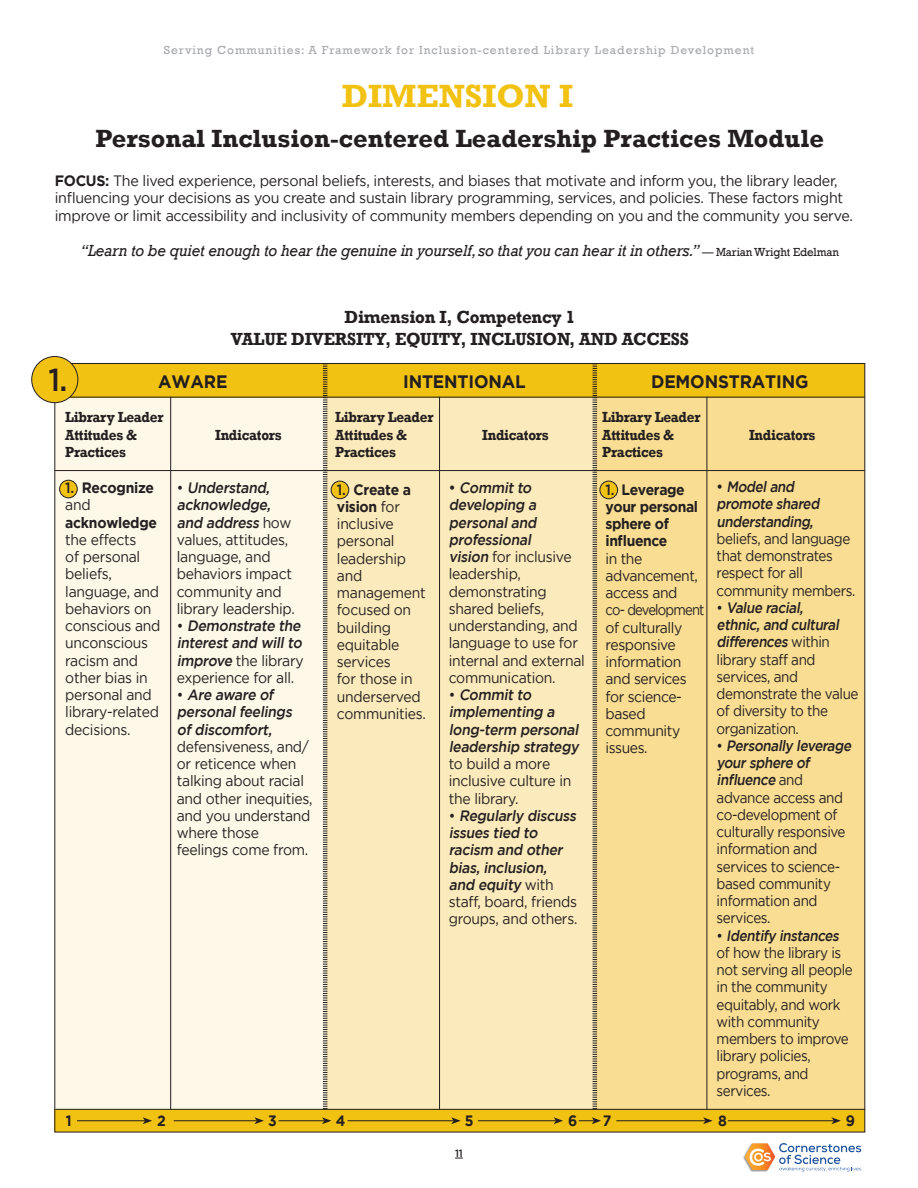
<style>
.page{position:relative;width:918px;height:1188px;background:#fff}
.page>*{position:absolute;margin:0;border:0;box-sizing:border-box;transform-origin:0 0}
.white_header{font:700 33px "Rockwell";color:#f2c213}
.text{font:500 31.8px "Gotham";color:#231f20;scale:.93 1}
.t1{font:700 25.5px "Rockwell";color:#231f20}
.text-2{font:700 18px "Rockwell";letter-spacing:-.01em;color:#231f20;scale:.95 1}
.text-3{font:700 18px "Gotham";letter-spacing:-.01em;color:#231f20;scale:.95 1}
.text-4{font:italic 16.5px "Rockwell";letter-spacing:-.01em;color:#231f20;scale:.95 1}
.text-5{font:15px/17.2px "Gotham";letter-spacing:-.02em;color:#231f20;scale:.93 1}
.text-6{font:15px/17.2px "Gotham";letter-spacing:-.02em;color:#231f20;scale:.9 1}
.text-7{font:15px/17.2px "Gotham";letter-spacing:-.02em;color:#231f20;scale:.95 1}
.text-8{font:italic 500 15px/17.2px "Gotham";color:#231f20;scale:.93 1}
.text-9{font:700 15px "Rockwell";letter-spacing:-.02em;color:#231f20;scale:.91 1}
.text-10{font:15px/17.2px "Gotham";letter-spacing:-.02em;color:#231f20;scale:.87 1}
.text-11{font:700 15px/17.2px "Gotham";letter-spacing:-.03em;color:#231f20;scale:.93 1}
.text-12{font:italic 500 15px "Gotham";color:#231f20;scale:.9 1}
.t2{font:12px "Rockwell";letter-spacing:.08em;color:#a8a9ad}
.t3{font:500 10.5px "Gotham";color:#231f20;scale:.95 1}
.s1{font-weight:700}
.s2{font-style:normal;font-size:12px}
.s3{font-weight:500;font-style:italic}
.s4{font-weight:400;font-style:normal}
.s5{font-weight:500}
</style>
<div class="page">
<svg style="left:745px;top:1143px;width:116px;height:29px"></svg>
<div style="left:595px;top:396px;width:270px;height:713px;background:#f9dd92"></div>
<div style="left:326px;top:397px;width:270px;height:712px;background:#fbeabb"></div>
<div style="left:55px;top:397px;width:271px;height:713px;background:#fdf8e7"></div>
<div style="left:55px;top:1109px;width:810px;height:23px;background:#f2c213"></div>
<div style="left:55px;top:363px;width:810px;height:35px;background:#f2c213"></div>
<hr style="left:55px;top:397px;width:810px;height:1px;background:#231f20">
<hr style="left:55px;top:470px;width:810px;height:1px;background:#231f20">
<svg style="left:322px;top:363px;width:6px;height:746px"></svg>
<svg style="left:592px;top:363px;width:6px;height:746px"></svg>
<hr style="left:170px;top:397px;width:1px;height:712px;background:#231f20">
<hr style="left:439px;top:397px;width:1px;height:712px;background:#231f20">
<hr style="left:707px;top:397px;width:1px;height:712px;background:#231f20">
<hr style="left:55px;top:1109px;width:810px;height:1px;background:#231f20">
<div style="left:60px;top:480px;width:17px;height:18px;background:#f2c213;border-radius:50%"></div>
<div style="left:59px;top:480px;width:19px;height:18px;border:1px solid #231f20;border-radius:50%"></div>
<div style="left:600px;top:481px;width:18px;height:18px;background:#f2c213;border-radius:50%"></div>
<div style="left:600px;top:481px;width:18px;height:18px;border:1px solid #231f20;border-radius:50%"></div>
<div style="left:331px;top:481px;width:18px;height:18px;background:#f2c213;border-radius:50%"></div>
<div style="left:331px;top:481px;width:18px;height:18px;border:1px solid #231f20;border-radius:50%"></div>
<hr style="left:77px;top:1120px;width:68px;height:1px;background:#231f20">
<svg style="left:143px;top:1117px;width:9px;height:7px"></svg>
<hr style="left:174px;top:1120px;width:83px;height:1px;background:#231f20">
<svg style="left:254px;top:1117px;width:10px;height:7px"></svg>
<hr style="left:279px;top:1120px;width:45px;height:1px;background:#231f20">
<svg style="left:322px;top:1117px;width:9px;height:7px"></svg>
<hr style="left:348px;top:1120px;width:106px;height:1px;background:#231f20">
<svg style="left:451px;top:1117px;width:10px;height:7px"></svg>
<hr style="left:478px;top:1120px;width:78px;height:1px;background:#231f20">
<svg style="left:554px;top:1117px;width:9px;height:7px"></svg>
<svg style="left:579px;top:1117px;width:22px;height:7px"></svg>
<hr style="left:616px;top:1120px;width:90px;height:1px;background:#231f20">
<svg style="left:703px;top:1117px;width:10px;height:7px"></svg>
<hr style="left:728px;top:1120px;width:106px;height:1px;background:#231f20">
<svg style="left:831px;top:1117px;width:10px;height:7px"></svg>
<div style="left:32px;top:357px;width:46px;height:46px;background:#f2c213;border-radius:50%"></div>
<div style="left:31px;top:356px;width:47px;height:47px;border:1px solid #231f20;border-radius:50%"></div>
<p class="t2" style="left:164px;top:43px;width:592px">Serving Communities: A Framework for Inclusion-centered Library Leadership Development</p>
<p class="white_header" style="left:342px;top:76px;width:233px">DIMENSION I</p>
<p class="t1" style="left:95px;top:123px;width:730px">Personal Inclusion-centered Leadership Practices Module</p>
<p class="text-7" style="left:55px;top:172px;width:842px"><span class="s1">FOCUS:</span> The lived experience, personal beliefs, interests, and biases that motivate and inform you, the library leader, influencing your decisions as you create and sustain library programming, services, and policies. These factors might improve or limit accessibility and inclusivity of community members depending on you and the community you serve.</p>
<p class="text-4" style="left:81px;top:241px;width:800px">“Learn to be quiet enough to hear the genuine in yourself, so that you can hear it in others.” <span class="s2">— Marian Wright Edelman</span></p>
<p class="text-2" style="left:344px;top:306px;width:244px">Dimension I, Competency 1</p>
<p class="text-2" style="left:231px;top:328px;width:484px">VALUE DIVERSITY, EQUITY, INCLUSION, AND ACCESS</p>
<p class="text" style="left:48px;top:362px;width:22px">1.</p>
<p class="text-3" style="left:158px;top:371px;width:74px">AWARE</p>
<p class="text-3" style="left:403px;top:371px;width:131px">INTENTIONAL</p>
<p class="text-3" style="left:651px;top:371px;width:167px">DEMONSTRATING</p>
<p class="text-9" style="left:65px;top:408px;width:109px">Library Leader</p>
<p class="text-9" style="left:335px;top:408px;width:109px">Library Leader</p>
<p class="text-9" style="left:602px;top:408px;width:109px">Library Leader</p>
<p class="text-9" style="left:65px;top:426px;width:81px">Attitudes &amp;</p>
<p class="text-9" style="left:215px;top:426px;width:75px">Indicators</p>
<p class="text-9" style="left:335px;top:426px;width:81px">Attitudes &amp;</p>
<p class="text-9" style="left:482px;top:426px;width:75px">Indicators</p>
<p class="text-9" style="left:602px;top:426px;width:81px">Attitudes &amp;</p>
<p class="text-9" style="left:749px;top:426px;width:75px">Indicators</p>
<p class="text-9" style="left:65px;top:443px;width:68px">Practices</p>
<p class="text-9" style="left:335px;top:443px;width:68px">Practices</p>
<p class="text-9" style="left:602px;top:443px;width:68px">Practices</p>
<p class="text-5" style="left:177px;top:479px;width:128px">• <span class="s3">Understand, acknowledge, and address</span> h o w values, attitudes, language, and behaviors impact community and library leadership.</p>
<p class="text-8" style="left:177px;top:617px;width:139px;text-align:justify"><span class="s4">•</span> Demonstrate the interest and will to improve <span class="s4">the library experience for all.</span></p>
<p class="text-5" style="left:177px;top:686px;width:148px">• <span class="s3">Are aware of personal feelings of discomfort, </span>defensiveness, and/ or reticence when talking about racial and other inequities, and you understand where those feelings come from.</p>
<p class="text-6" style="left:717px;top:478px;width:156px"><span class="s5">•</span> <span class="s3">Modeland promote shared understanding, </span>beliefs, and language that demonstrates respect for all community members.</p>
<p class="text-6" style="left:717px;top:599px;width:159px">• <span class="s3">Value racial, ethnic,and cultural differences</span> w i t h i n library staff and services, and demonstrate the value of diversity to the organization.</p>
<p class="text-6" style="left:717px;top:737px;width:154px">• <span class="s3">Personally leverage yoursphere of influence</span> a n d advance access and co-development of culturally responsive information and services to science&shy;based community information and services.</p>
<p class="text-12" style="left:717px;top:927px;width:140px"><span class="s4">•</span> Identify instances</p>
<p class="text-6" style="left:717px;top:944px;width:153px">of how the library is not serving all people in the community</p>
<p class="text-6" style="left:717px;top:995px;width:139px">equitably, and work</p>
<p class="text-6" style="left:717px;top:1013px;width:116px">with community</p>
<p class="text-6" style="left:717px;top:1030px;width:149px">members to improve library policies, programs, and services.</p>
<p class="text-5" style="left:65px;top:479px;width:104px"><span class="s5">1.</span> <span class="s1">Recognize </span>and <span class="s1">acknowledge </span>the effects<br>of personal beliefs, language, and behaviors on conscious and unconscious racism and other bias in personal and library-related decisions.</p>
<p class="text-11" style="left:606px;top:480px;width:101px"><span class="s5">1.</span> Leverage your personal</p>
<p class="text-5" style="left:449px;top:479px;width:148px"><span class="s5">•</span> <span class="s3">Commit to developing a personal and professional<br>vision</span> for inclusive leadership, demonstrating shared beliefs, understanding, and language to use for internal and external communication.</p>
<p class="text-8" style="left:449px;top:686px;width:144px"><span class="s4">•</span> Commit to implementing a long-term personal leadership strategy <span class="s4">to build a more inclusive culture in the library.</span></p>
<p class="text-8" style="left:449px;top:807px;width:141px"><span class="s4">•</span> Regularly discuss issues tied to racism and other bias, inclusion, and equity <span class="s4">w i t h staff, board, friends groups, and others.</span></p>
<p class="text-5" style="left:337px;top:481px;width:97px"><span class="s5">1.</span> <span class="s1">Create a vision</span> for inclusive personal leadership and management focused on building equitable services<br>for those in underserved communities.</p>
<p class="text-5" style="left:606px;top:515px;width:101px"><span class="s1">sphere of influence<br></span>in the advancement, access and</p>
<p class="text-10" style="left:606px;top:601px;width:115px">co- development of culturally responsive information</p>
<p class="text-5" style="left:606px;top:670px;width:89px">and services for science&shy;based community issues.</p>
<p class="text-11" style="left:66px;top:1112px;width:8px">1</p>
<p class="text-11" style="left:157px;top:1112px;width:11px">2</p>
<p class="text-11" style="left:268px;top:1112px;width:11px">3</p>
<p class="text-11" style="left:336px;top:1112px;width:12px">4</p>
<p class="text-11" style="left:465px;top:1112px;width:11px">5</p>
<p class="text-11" style="left:568px;top:1112px;width:11px">6</p>
<p class="text-11" style="left:603px;top:1112px;width:11px">7</p>
<p class="text-11" style="left:718px;top:1112px;width:11px">8</p>
<p class="text-11" style="left:846px;top:1112px;width:11px">9</p>
<p class="t3" style="left:455px;top:1147px;width:10px">11</p>
</div>
